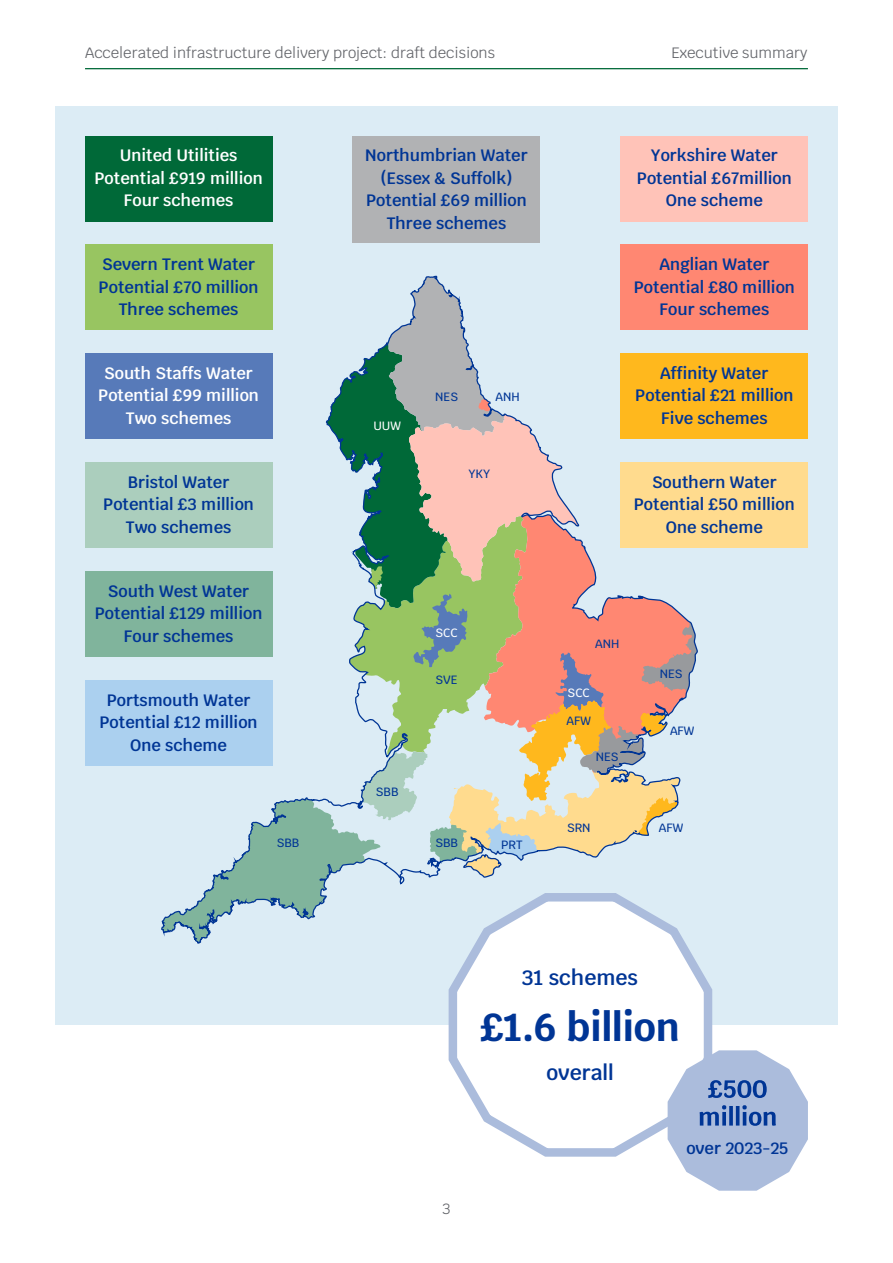
<style>
.page{position:relative;width:893px;height:1263px;background:#fff}
.page>*{position:absolute;margin:0;border:0;box-sizing:border-box;transform-origin:0 0}
.t1{font:700 39px "Krub";color:#003595}
.t2{font:600 21px "Krub";color:#003595}
.t3{font:600 16.5px/22.5px "Krub";color:#003595;text-align:center}
.t4{font:600 16.5px/22.5px "Krub";color:#fff;text-align:center}
.t5{font:15px "Krub";color:#63656a}
.t6{font:500 12px "Krub";color:#003595}
.t7{font:500 12px "Krub";color:#fff}
</style>
<div class="page">
<hr style="left:85px;top:68px;width:723px;height:1px;background:#006938">
<div style="left:55px;top:106px;width:783px;height:919px;background:#dcecf5"></div>
<div style="left:621px;top:245px;width:187px;height:85px;background:#ff8772"></div>
<div style="left:621px;top:136px;width:187px;height:85px;background:#ffc3b8"></div>
<div style="left:353px;top:136px;width:187px;height:106px;background:#b1b2b4"></div>
<div style="left:85px;top:136px;width:187px;height:85px;background:#006938"></div>
<div style="left:85px;top:245px;width:187px;height:85px;background:#98c561"></div>
<div style="left:85px;top:354px;width:187px;height:85px;background:#577ab9"></div>
<div style="left:85px;top:463px;width:187px;height:85px;background:#abcebd"></div>
<div style="left:85px;top:571px;width:187px;height:86px;background:#80b49c"></div>
<div style="left:621px;top:354px;width:187px;height:85px;background:#ffb81d"></div>
<div style="left:85px;top:680px;width:187px;height:85px;background:#abd0ef"></div>
<div style="left:621px;top:463px;width:187px;height:85px;background:#ffdb8e"></div>
<svg style="left:160px;top:275px;width:539px;height:669px"></svg>
<svg style="left:444px;top:886px;width:269px;height:271px"></svg>
<svg style="left:668px;top:1050px;width:140px;height:141px"></svg>
<p class="t5" style="left:85px;top:40px;width:411px">Accelerated infrastructure delivery project: draft decisions</p>
<p class="t5" style="left:671px;top:40px;width:138px">Executive summary</p>
<p class="t4" style="left:94px;top:144px;width:170px">United Utilities<br>Potential £919 million<br>Four schemes</p>
<p class="t3" style="left:99px;top:253px;width:161px">Severn Trent Water<br>Potential £70 million<br>Three schemes</p>
<p class="t3" style="left:365px;top:144px;width:164px">Northumbrian Water (Essex &amp; Suffolk)<br>Potential £69 million<br>Three schemes</p>
<p class="t4" style="left:98px;top:362px;width:162px">South Staffs Water<br>Potential £99 million<br>Two schemes</p>
<p class="t3" style="left:103px;top:471px;width:152px">Bristol Water<br>Potential £3 million<br>Two schemes</p>
<p class="t7" style="left:373px;top:419px;width:29px">UUW</p>
<p class="t6" style="left:435px;top:390px;width:24px">NES</p>
<p class="t6" style="left:495px;top:390px;width:26px">ANH</p>
<p class="t6" style="left:468px;top:466px;width:23px">YKY</p>
<p class="t3" style="left:95px;top:580px;width:169px">South West Water<br>Potential £129 million<br>Four schemes</p>
<p class="t3" style="left:99px;top:688px;width:160px">Portsmouth Water<br>Potential £12 million<br>One scheme</p>
<p class="t7" style="left:435px;top:626px;width:24px">SCC</p>
<p class="t6" style="left:436px;top:673px;width:24px">SVE</p>
<p class="t6" style="left:376px;top:785px;width:24px">SBB</p>
<p class="t6" style="left:277px;top:836px;width:24px">SBB</p>
<p class="t6" style="left:435px;top:836px;width:24px">SBB</p>
<p class="t6" style="left:501px;top:838px;width:23px">PRT</p>
<p class="t3" style="left:637px;top:144px;width:156px">Yorkshire Water<br>Potential £67million<br>One scheme</p>
<p class="t3" style="left:634px;top:253px;width:163px">Anglian Water<br>Potential £80 million<br>Four schemes</p>
<p class="t3" style="left:635px;top:362px;width:160px">Affinity Water<br>Potential £21 million<br>Five schemes</p>
<p class="t3" style="left:634px;top:471px;width:163px">Southern Water<br>Potential £50 million<br>One scheme</p>
<p class="t6" style="left:595px;top:636px;width:26px">ANH</p>
<p class="t7" style="left:568px;top:685px;width:24px">SCC</p>
<p class="t6" style="left:567px;top:714px;width:26px">AFW</p>
<p class="t6" style="left:596px;top:750px;width:24px">NES</p>
<p class="t6" style="left:567px;top:820px;width:25px">SRN</p>
<p class="t6" style="left:660px;top:667px;width:24px">NES</p>
<p class="t6" style="left:670px;top:724px;width:26px">AFW</p>
<p class="t6" style="left:659px;top:820px;width:26px">AFW</p>
<p class="t5" style="left:442px;top:1196px;width:10px">3</p>
<p class="t2" style="left:522px;top:965px;width:117px">31 schemes</p>
<h1 class="t1" style="left:480px;top:1004px;width:201px">£1.6 billion</h1>
<p class="t2" style="left:546px;top:1060px;width:69px">overall</p>
<p class="t3" style="left:686px;top:1136px;width:104px">over 2023-25</p>
</div>
